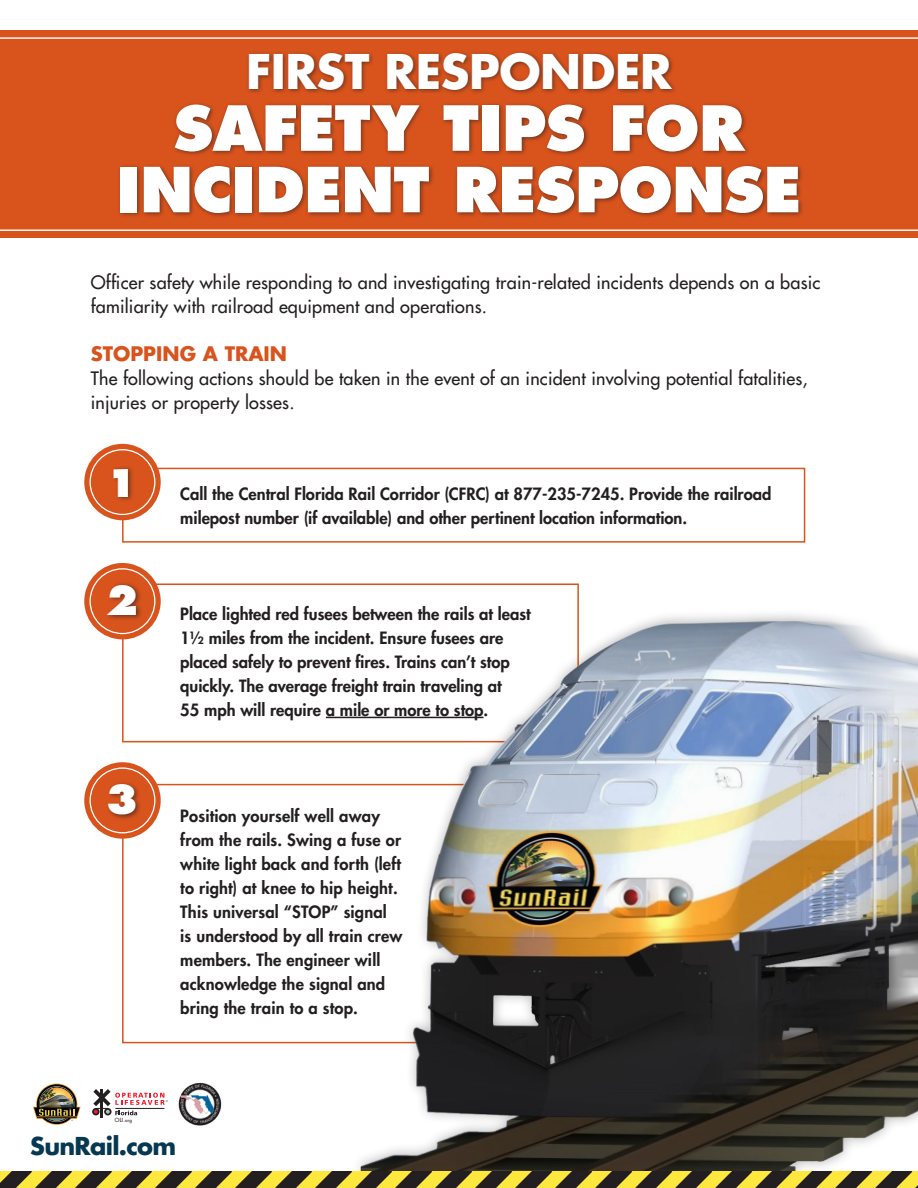
<style>
.page{position:relative;width:918px;height:1188px;background:#fff}
.page>*{position:absolute;margin:0;border:0;box-sizing:border-box;transform-origin:0 0}
.t1{font:800 60.3px "Futura Std";letter-spacing:-.01em;color:#fff}
.t2{font:700 46.5px "Futura Std";letter-spacing:-.01em;color:#fff}
.t3{font:800 39.15px "Futura Std";color:#fff}
.t4{font:800 37.2px "Futura Std";color:#fff}
.t5{font:700 24px "Futura Std";letter-spacing:-.03em;color:#063951}
.t6{font:700 19.5px "Futura Std";color:#d9531c}
.t7{font:500 18px/24px "Futura Std";letter-spacing:.01em;color:#231f20}
.t8{font:800 16.5px/24px "Futura Std";color:#231f20}
.t9{font:500 5.55px "Futura Std";color:#231f20}
.s1{font-size:4.65px}
</style>
<div class="page">
<div style="left:122px;top:584px;width:457px;height:158px;border:2px solid #d9531c"></div>
<hr style="left:326px;top:717px;width:158px;height:1px;background:#231f20">
<div style="left:84px;top:563px;width:77px;height:76px;background:#d9531c;border-radius:50%"></div>
<div style="left:89px;top:568px;width:66px;height:66px;border:1px solid #fff;border-radius:50%"></div>
<div style="left:105px;top:582px;width:38px;height:39px;background:#231f20;opacity:.6"></div>
<svg style="left:84px;top:762px;width:77px;height:77px;fill:#d9531c"></svg>
<div style="left:89px;top:767px;width:66px;height:66px;border:1px solid #fff;border-radius:50%"></div>
<div style="left:105px;top:781px;width:37px;height:40px;background:#231f20;opacity:.6"></div>
<img style="left:361px;top:531px;width:557px;height:640px">
<div style="left:122px;top:468px;width:683px;height:75px;border:2px solid #d9531c"></div>
<svg style="left:0;top:1171px;width:918px;height:17px"></svg>
<hr style="left:101px;top:1089px;width:2px;height:29px;background:#231f20">
<svg style="left:92px;top:1089px;width:76px;height:26px"></svg>
<img style="left:178px;top:1082px;width:44px;height:44px">
<svg style="left:33px;top:1083px;width:48px;height:42px"></svg>
<div style="left:84px;top:444px;width:77px;height:76px;background:#d9531c;border-radius:50%"></div>
<div style="left:111px;top:466px;width:23px;height:36px;background:#231f20;opacity:.6"></div>
<div style="left:0;top:30px;width:918px;height:208px;background:#d9531c"></div>
<svg style="left:0;top:37px;width:918px;height:194px"></svg>
<div style="left:118px;top:50px;width:686px;height:169px;background:#231f20;opacity:.6"></div>
<div style="left:89px;top:449px;width:66px;height:66px;border:1px solid #fff;border-radius:50%"></div>
<p class="t2" style="left:246px;top:41px;width:427px">FIRST RESPONDER</p>
<p class="t1" style="left:173px;top:90px;width:573px">SAFETY TIPS FOR</p>
<p class="t1" style="left:117px;top:151px;width:686px">INCIDENT RESPONSE</p>
<p class="t7" style="left:91px;top:271px;width:731px">Officer safety while responding to and investigating train-related incidents depends on a basic familiarity with railroad equipment and operations.</p>
<p class="t6" style="left:91px;top:341px;width:198px">STOPPING A TRAIN</p>
<p class="t7" style="left:91px;top:367px;width:718px">The following actions should be taken in the event of an incident involving potential fatalities, injuries or property losses.</p>
<p class="t4" style="left:107px;top:459px;width:32px">1</p>
<p class="t3" style="left:106px;top:575px;width:34px">2</p>
<p class="t3" style="left:106px;top:775px;width:34px">3</p>
<p class="t9" style="left:115px;top:1117px;width:18px">OLI.<span class="s1">org</span></p>
<p class="t8" style="left:180px;top:482px;width:593px">Call the Central Florida Rail Corridor (CFRC) at 877-235-7245. Provide the railroad milepost number (if available) and other pertinent location information.</p>
<p class="t8" style="left:180px;top:602px;width:352px">Place lighted red fusees between the rails at least 1½ miles from the incident. Ensure fusees are placed safely to prevent fires. Trains can’t stop quickly. The average freight train traveling at<br>55 mph will require a mile or more to stop.</p>
<p class="t8" style="left:180px;top:804px;width:224px">Position yourself well away from the rails. Swing a fuse or white light back and forth (left to right) at knee to hip height.<br>This universal “STOP” signal<br>is understood by all train crew members. The engineer will acknowledge the signal and bring the train to a stop.</p>
<p class="t5" style="left:30px;top:1130px;width:147px">SunRail.com</p>
</div>
